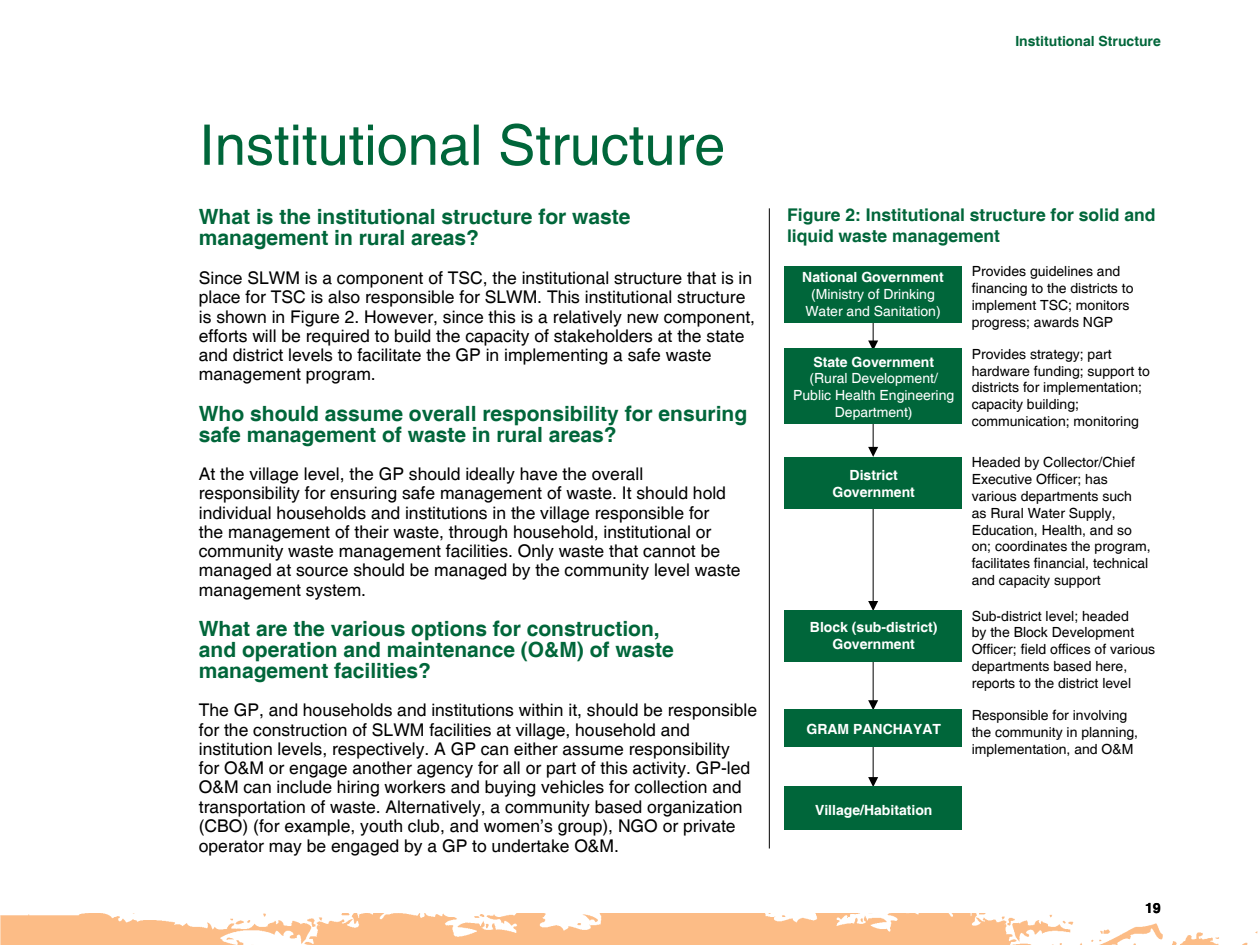
<style>
.page{position:relative;width:1260px;height:945px;background:#fff}
.page>*{position:absolute;margin:0;border:0;box-sizing:border-box;transform-origin:0 0}
.t1{font:56px "Helvetica";color:#00663a}
.t2{font:700 21px/21px "Helvetica";color:#00663a}
.t3{font:17.5px/19.2px "Helvetica";color:#000}
.t4{font:700 17.5px/21px "Helvetica";color:#00663a}
.t5{font:14px/16.8px "Helvetica";color:#000}
.t6{font:700 14px/16.8px "Helvetica";color:#fff;text-align:center}
.t7{font:14px/16.8px "Helvetica";color:#fff;text-align:center}
.t8{font:700 14px "Helvetica";color:#00663a}
.t9{font:700 14px "Helvetica";color:#000}
</style>
<div class="page">
<img style="left:2px;top:913px;width:1256px;height:32px">
<img style="left:0;top:915px;width:2px;height:30px">
<hr style="left:873px;top:507px;width:1px;height:97px;background:#000">
<svg style="left:868px;top:601px;width:10px;height:9px"></svg>
<hr style="left:873px;top:662px;width:1px;height:44px;background:#000">
<svg style="left:868px;top:700px;width:10px;height:9px"></svg>
<hr style="left:873px;top:738px;width:1px;height:45px;background:#000">
<svg style="left:868px;top:777px;width:10px;height:9px"></svg>
<div style="left:784px;top:610px;width:177px;height:52px;background:#00663a"></div>
<div style="left:784px;top:709px;width:177px;height:38px;background:#00663a"></div>
<div style="left:784px;top:786px;width:177px;height:44px;background:#00663a"></div>
<hr style="left:873px;top:302px;width:1px;height:44px;background:#000">
<svg style="left:868px;top:341px;width:10px;height:8px"></svg>
<hr style="left:873px;top:408px;width:1px;height:45px;background:#000">
<svg style="left:868px;top:447px;width:10px;height:10px"></svg>
<div style="left:784px;top:266px;width:177px;height:57px;background:#00663a"></div>
<div style="left:784px;top:349px;width:177px;height:75px;background:#00663a"></div>
<div style="left:784px;top:457px;width:177px;height:52px;background:#00663a"></div>
<hr style="left:769px;top:208px;width:1px;height:641px;background:#000">
<h1 class="t1" style="left:199px;top:113px;width:528px">Institutional Structure</h1>
<p class="t2" style="left:199px;top:207px;width:433px">What is the institutional structure for waste management in rural areas?</p>
<p class="t3" style="left:199px;top:269px;width:558px">Since SLWM is a component of TSC, the institutional structure that is in place for TSC is also responsible for SLWM. This institutional structure is shown in Figure 2. However, since this is a relatively new component, efforts will be required to build the capacity of stakeholders at the state and district levels to facilitate the GP in implementing a safe waste management program.</p>
<p class="t2" style="left:199px;top:404px;width:550px">Who should assume overall responsibility for ensuring safe management of waste in rural areas?</p>
<p class="t3" style="left:199px;top:465px;width:543px">At the village level, the GP should ideally have the overall responsibility for ensuring safe management of waste. It should hold individual households and institutions in the village responsible for<br>the management of their waste, through household, institutional or community waste management facilities. Only waste that cannot be managed at source should be managed by the community level waste management system.</p>
<p class="t2" style="left:199px;top:619px;width:476px">What are the various options for construction, and operation and maintenance (O&amp;M) of waste management facilities?</p>
<p class="t3" style="left:199px;top:701px;width:560px">The GP, and households and institutions within it, should be responsible for the construction of SLWM facilities at village, household and institution levels, respectively. A GP can either assume responsibility<br>for O&amp;M or engage another agency for all or part of this activity. GP-led O&amp;M can include hiring workers and buying vehicles for collection and transportation of waste. Alternatively, a community based organization (CBO) (for example, youth club, and women’s group), NGO or private operator may be engaged by a GP to undertake O&amp;M.</p>
<p class="t8" style="left:1015px;top:33px;width:147px">Institutional Structure</p>
<p class="t4" style="left:787px;top:205px;width:370px">Figure 2: Institutional structure for solid and liquid waste management</p>
<p class="t6" style="left:802px;top:269px;width:143px">National Government</p>
<p class="t7" style="left:805px;top:286px;width:137px">(Ministry of Drinking<br>Water and Sanitation)</p>
<p class="t6" style="left:813px;top:354px;width:122px">State Government</p>
<p class="t7" style="left:793px;top:371px;width:163px">(Rural Development/<br>Public Health Engineering<br>Department)</p>
<p class="t6" style="left:833px;top:468px;width:84px">District<br>Government</p>
<p class="t6" style="left:810px;top:620px;width:129px">Block (sub-district)<br>Government</p>
<p class="t6" style="left:806px;top:721px;width:136px">GRAM PANCHAYAT</p>
<p class="t5" style="left:972px;top:264px;width:163px">Provides guidelines and financing to the districts to implement TSC; monitors progress; awards NGP</p>
<p class="t5" style="left:972px;top:346px;width:180px">Provides strategy; part hardware funding; support to districts for implementation; capacity building; communication; monitoring</p>
<p class="t5" style="left:972px;top:455px;width:180px">Headed by Collector/Chief<br>Executive Officer; has various departments such<br>as Rural Water Supply,<br>Education, Health, and so on; coordinates the program, facilitates financial, technical and capacity support</p>
<p class="t5" style="left:972px;top:608px;width:185px">Sub-district level; headed<br>by the Block Development<br>Officer; field offices of various departments based here, reports to the district level</p>
<p class="t5" style="left:972px;top:707px;width:168px">Responsible for involving the community in planning, implementation, and O&amp;M</p>
<p class="t6" style="left:815px;top:802px;width:119px">Village/Habitation</p>
<p class="t9" style="left:1145px;top:900px;width:17px">19</p>
</div>
